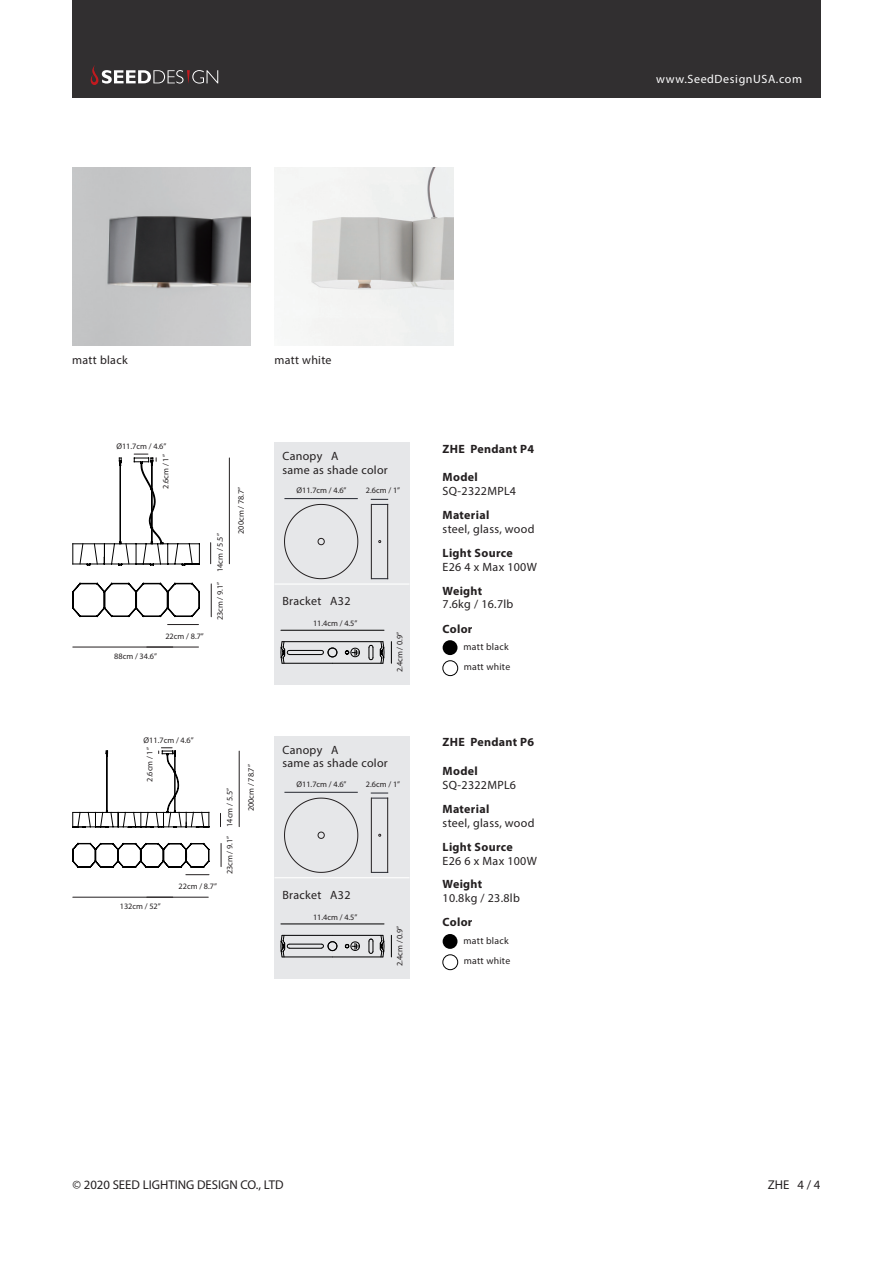
<style>
.page{position:relative;width:893px;height:1263px;background:#fff}
.page>*{position:absolute;margin:0;border:0;box-sizing:border-box;transform-origin:0 0}
.t1{font:12.75px "Myriad Pro";color:#231f20}
.t2{font:12px "Myriad Pro";letter-spacing:.025em;color:#231f20}
.t3{font:700 12px "Myriad Pro";letter-spacing:.025em;color:#231f20}
.t4{font:12px "Myriad Pro";letter-spacing:.05em;color:#fff}
.t5{font:9.75px "Myriad Pro";letter-spacing:.025em;color:#231f20}
.t6{font:8.25px "Myriad Pro";color:#231f20}
.s1{color:#fff}
</style>
<div class="page">
<div style="left:72px;top:0;width:749px;height:98px;background:#312f30"></div>
<svg style="left:90px;top:65px;width:128px;height:20px"></svg>
<img style="left:72px;top:167px;width:179px;height:179px">
<img style="left:274px;top:167px;width:179px;height:179px">
<div style="left:443px;top:640px;width:14px;height:15px;background:#000;border-radius:50%"></div>
<div style="left:443px;top:934px;width:14px;height:15px;background:#000;border-radius:50%"></div>
<div style="left:274px;top:442px;width:135px;height:243px;background:#e6e7e9"></div>
<hr style="left:274px;top:583px;width:135px;height:2px;background:#fff">
<svg style="left:280px;top:629px;width:112px;height:35px"></svg>
<svg style="left:284px;top:504px;width:75px;height:75px"></svg>
<hr style="left:387px;top:504px;width:1px;height:75px;background:#231f20">
<svg style="left:372px;top:578px;width:16px;height:1px"></svg>
<hr style="left:371px;top:504px;width:1px;height:75px;background:#231f20">
<hr style="left:285px;top:498px;width:72px;height:1px;background:#252830">
<svg style="left:371px;top:499px;width:17px;height:6px"></svg>
<div style="left:274px;top:736px;width:135px;height:242px;background:#e6e7e9"></div>
<hr style="left:274px;top:877px;width:135px;height:1px;background:#fff">
<svg style="left:280px;top:923px;width:112px;height:35px"></svg>
<svg style="left:284px;top:797px;width:75px;height:76px"></svg>
<hr style="left:387px;top:798px;width:1px;height:74px;background:#231f20">
<svg style="left:372px;top:872px;width:16px;height:1px"></svg>
<hr style="left:371px;top:798px;width:1px;height:74px;background:#231f20">
<hr style="left:285px;top:792px;width:72px;height:1px;background:#252830">
<svg style="left:371px;top:793px;width:17px;height:6px"></svg>
<hr style="left:73px;top:647px;width:125px;height:1px;background:#231f20">
<svg style="left:147px;top:647px;width:26px;height:1px"></svg>
<hr style="left:229px;top:458px;width:1px;height:106px;background:#231f20">
<svg style="left:210px;top:543px;width:1px;height:21px"></svg>
<hr style="left:211px;top:584px;width:1px;height:33px;background:#231f20">
<hr style="left:168px;top:624px;width:30px;height:1px;background:#231f20">
<svg style="left:72px;top:454px;width:128px;height:163px"></svg>
<hr style="left:73px;top:897px;width:135px;height:1px;background:#231f20">
<svg style="left:147px;top:897px;width:26px;height:1px"></svg>
<hr style="left:239px;top:751px;width:1px;height:76px;background:#231f20">
<svg style="left:220px;top:813px;width:1px;height:14px"></svg>
<svg style="left:221px;top:843px;width:1px;height:24px"></svg>
<svg style="left:186px;top:874px;width:23px;height:1px"></svg>
<svg style="left:72px;top:747px;width:138px;height:121px"></svg>
<div style="left:443px;top:660px;width:15px;height:16px;border:1px solid #000;border-radius:50%"></div>
<div style="left:443px;top:954px;width:15px;height:16px;border:1px solid #000;border-radius:50%"></div>
<p class="t2" style="left:72px;top:353px;width:57px">matt black</p>
<p class="t2" style="left:274px;top:353px;width:59px">matt white</p>
<p class="t6" style="left:116px;top:441px;width:52px">Ø11.7cm / 4.6”</p>
<p class="t6" style="left:161px;top:489px;width:36px;rotate:-90deg">2.6cm / 1”</p>
<p class="t6" style="left:114px;top:651px;width:44px">88cm / 34.6”</p>
<p class="t6" style="left:165px;top:631px;width:40px">22cm / 8.7”</p>
<p class="t6" style="left:215px;top:572px;width:40px;rotate:-90deg">14cm / 5.5”</p>
<p class="t6" style="left:215px;top:620px;width:40px;rotate:-90deg">23cm / 9.1”</p>
<p class="t6" style="left:236px;top:534px;width:48px;rotate:-90deg">200cm / 78.7”</p>
<p class="t6" style="left:144px;top:735px;width:52px">Ø11.7cm / 4.6”</p>
<p class="t6" style="left:144px;top:782px;width:36px;rotate:-90deg">2.6cm / 1”</p>
<p class="t6" style="left:225px;top:827px;width:40px;rotate:-90deg">14cm / 5.5”</p>
<p class="t6" style="left:225px;top:874px;width:40px;rotate:-90deg">23cm / 9.1”</p>
<p class="t6" style="left:246px;top:811px;width:48px;rotate:-90deg">200cm / 78.7”</p>
<p class="t6" style="left:120px;top:901px;width:42px">132cm / 52”</p>
<p class="t6" style="left:179px;top:881px;width:40px">22cm / 8.7”</p>
<p class="t2" style="left:282px;top:449px;width:57px">Canopy A</p>
<p class="t2" style="left:282px;top:462px;width:107px">same as shade color</p>
<p class="t6" style="left:296px;top:485px;width:52px">Ø11.7cm / 4.6”</p>
<p class="t6" style="left:366px;top:485px;width:36px">2.6cm / 1”</p>
<p class="t2" style="left:282px;top:594px;width:70px">Bracket A32</p>
<p class="t6" style="left:313px;top:618px;width:46px">11.4cm / 4.5”</p>
<p class="t6" style="left:395px;top:672px;width:42px;rotate:-90deg">2.4cm / 0.9”</p>
<p class="t2" style="left:282px;top:742px;width:57px">Canopy A</p>
<p class="t2" style="left:282px;top:756px;width:107px">same as shade color</p>
<p class="t6" style="left:296px;top:779px;width:52px">Ø11.7cm / 4.6”</p>
<p class="t6" style="left:366px;top:779px;width:36px">2.6cm / 1”</p>
<p class="t2" style="left:282px;top:888px;width:70px">Bracket A32</p>
<p class="t6" style="left:313px;top:912px;width:46px">11.4cm / 4.5”</p>
<p class="t6" style="left:395px;top:966px;width:42px;rotate:-90deg">2.4cm / 0.9”</p>
<p class="t3" style="left:443px;top:441px;width:93px">ZHE Pendant P4</p>
<p class="t3" style="left:443px;top:470px;width:37px">Model</p>
<p class="t2" style="left:443px;top:484px;width:75px">SQ-2322MPL4</p>
<p class="t3" style="left:443px;top:508px;width:48px">Material</p>
<p class="t2" style="left:443px;top:522px;width:93px">steel, glass, wood</p>
<p class="t3" style="left:443px;top:546px;width:72px">Light Source</p>
<p class="t2" style="left:443px;top:560px;width:96px">E26 4 x Max 100W</p>
<p class="t3" style="left:443px;top:583px;width:41px">Weight</p>
<p class="t2" style="left:443px;top:597px;width:72px">7.6kg / 16.7lb</p>
<p class="t3" style="left:443px;top:621px;width:31px">Color</p>
<p class="t5" style="left:464px;top:640px;width:46px">matt black</p>
<p class="t5" style="left:464px;top:661px;width:48px">matt white</p>
<p class="t3" style="left:443px;top:734px;width:93px">ZHE Pendant P6</p>
<p class="t3" style="left:443px;top:763px;width:37px">Model</p>
<p class="t2" style="left:443px;top:777px;width:75px">SQ-2322MPL6</p>
<p class="t3" style="left:443px;top:801px;width:48px">Material</p>
<p class="t2" style="left:443px;top:815px;width:93px">steel, glass, wood</p>
<p class="t3" style="left:443px;top:839px;width:72px">Light Source</p>
<p class="t2" style="left:443px;top:853px;width:96px">E26 6 x Max 100W</p>
<p class="t3" style="left:443px;top:876px;width:41px">Weight</p>
<p class="t2" style="left:443px;top:890px;width:79px">10.8kg / 23.8lb</p>
<p class="t3" style="left:443px;top:914px;width:31px">Color</p>
<p class="t5" style="left:464px;top:934px;width:46px">matt black</p>
<p class="t5" style="left:464px;top:955px;width:48px">matt white</p>
<p class="t4" style="left:656px;top:72px;width:147px">www.SeedDesignUSA.com</p>
<p class="t1" style="left:72px;top:1177px;width:215px">© 2020 SEED LIGHTING DESIGN CO., LTD<span class="s1">.</span></p>
<p class="t1" style="left:768px;top:1177px;width:54px">ZHE 4 / 4</p>
</div>
